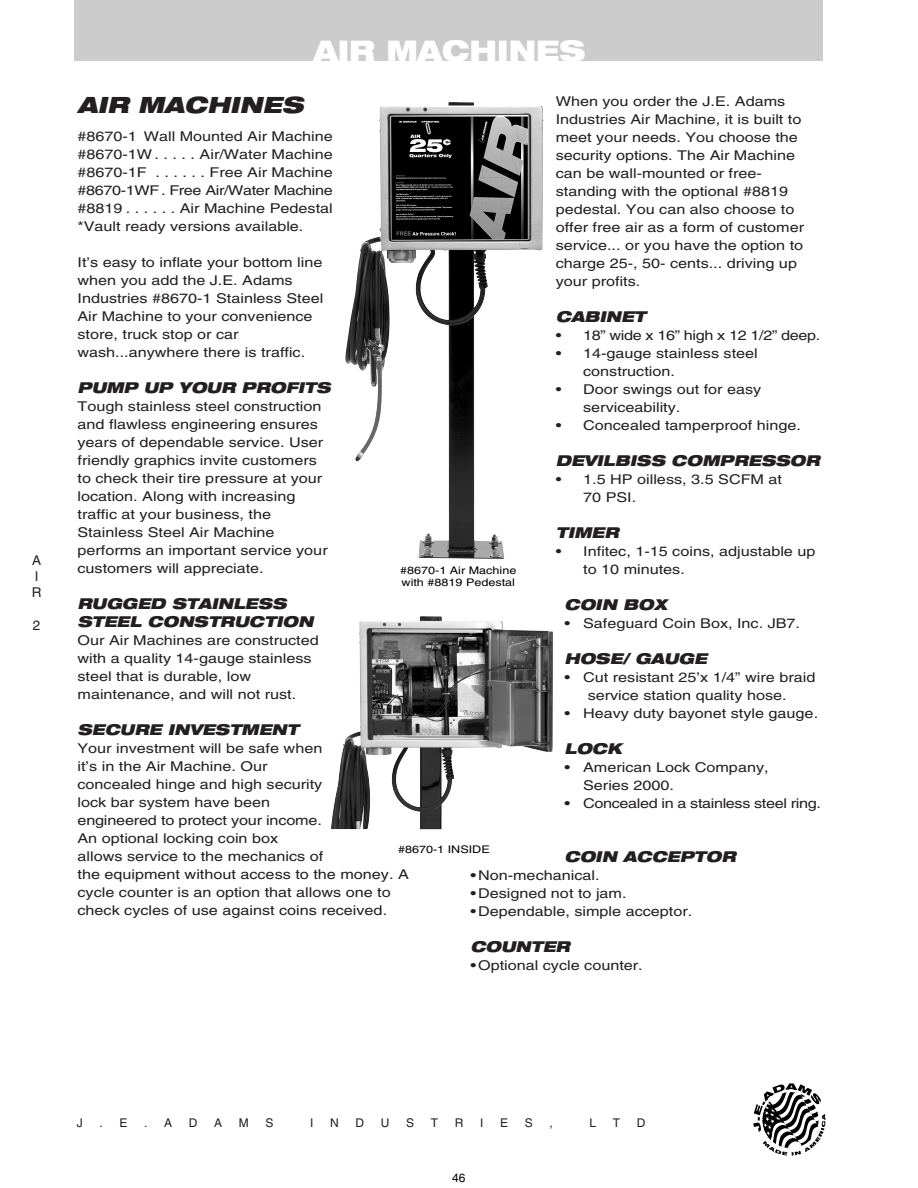
<style>
.page{position:relative;width:918px;height:1188px;background:#fff}
.page>*{position:absolute;margin:0;border:0;box-sizing:border-box;transform-origin:0 0}
.t1{font:900 expanded 28.5px "Helvetica Neue";color:#fff;scale:.95 1}
.t2{font:italic 900 expanded 22.5px "Helvetica Neue";color:#231f20}
.t3{font:italic 900 expanded 15px/18px "Helvetica Neue";color:#231f20}
.t4{font:13.5px/18px "Helvetica";color:#231f20;scale:1.2 1}
.t5{font:13.5px "Helvetica";letter-spacing:-.02em;color:#231f20;scale:1.2 1}
.t6{font:13.5px/16.2px "Helvetica";color:#231f20}
.t7{font:12px "Helvetica";color:#231f20}
.t8{font:12px "Helvetica";color:#000}
.t9{font:10.5px/12px "Helvetica";color:#000;scale:1.2 1}
</style>
<div class="page">
<div style="left:74px;top:0;width:749px;height:61px;background:#ccc"></div>
<svg style="left:753px;top:1083px;width:73px;height:73px"></svg>
<img style="left:345px;top:102px;width:199px;height:457px">
<img style="left:331px;top:616px;width:222px;height:213px">
<p class="t6" style="left:32px;top:553px;width:11px">A<br>I<br>R</p>
<p class="t6" style="left:33px;top:618px;width:9px">2</p>
<h1 class="t1" style="left:314px;top:40px;width:288px">AIR MACHINES</h1>
<p class="t4" style="left:556px;top:93px;width:209px">When you order the J.E. Adams<br>Industries Air Machine, it is built to meet your needs. You choose the security options. The Air Machine can be wall-mounted or free&shy;standing with the optional #8819 pedestal. You can also choose to offer free air as a form of customer service... or you have the option to charge 25-, 50- cents... driving up your profits.</p>
<p class="t3" style="left:556px;top:309px;width:91px">CABINET</p>
<p class="t5" style="left:556px;top:330px;width:222px">• 18” wide x 16” high x 12 1/2” deep.</p>
<p class="t4" style="left:583px;top:345px;width:147px;text-indent:-27px">• 14-gauge stainless steel construction.</p>
<p class="t4" style="left:583px;top:381px;width:150px;text-indent:-27px">• Door swings out for easy serviceability.</p>
<p class="t4" style="left:556px;top:417px;width:206px">• Concealed tamperproof hinge.</p>
<p class="t3" style="left:556px;top:453px;width:266px">DEVILBISS COMPRESSOR</p>
<p class="t4" style="left:583px;top:471px;width:167px;text-indent:-27px">• 1.5 HP oilless, 3.5 SCFM at<br>70 PSI.</p>
<p class="t3" style="left:556px;top:525px;width:65px">TIMER</p>
<p class="t4" style="left:583px;top:543px;width:195px;text-indent:-27px">• Infitec, 1-15 coins, adjustable up to 10 minutes.</p>
<p class="t3" style="left:564px;top:597px;width:104px">COIN BOX</p>
<p class="t4" style="left:564px;top:615px;width:198px">• Safeguard Coin Box, Inc. JB7.</p>
<p class="t3" style="left:564px;top:651px;width:144px">HOSE/ GAUGE</p>
<p class="t4" style="left:564px;top:669px;width:211px;text-align:center">• Cut resistant 25’x 1/4” wire braid service station quality hose.</p>
<p class="t4" style="left:564px;top:705px;width:213px">• Heavy duty bayonet style gauge.</p>
<p class="t3" style="left:564px;top:741px;width:59px">LOCK</p>
<p class="t4" style="left:583px;top:759px;width:156px;text-indent:-19px">• American Lock Company,<br>Series 2000.</p>
<p class="t5" style="left:564px;top:798px;width:215px">• Concealed in a stainless steel ring.</p>
<p class="t3" style="left:564px;top:849px;width:173px">COIN ACCEPTOR</p>
<p class="t4" style="left:470px;top:867px;width:109px">•Non-mechanical.</p>
<p class="t4" style="left:470px;top:885px;width:132px">•Designed not to jam.</p>
<p class="t4" style="left:470px;top:903px;width:186px">•Dependable, simple acceptor.</p>
<p class="t3" style="left:470px;top:939px;width:101px">COUNTER</p>
<p class="t4" style="left:470px;top:957px;width:145px">•Optional cycle counter.</p>
<h2 class="t2" style="left:78px;top:96px;width:227px">AIR MACHINES</h2>
<p class="t4" style="left:78px;top:129px;width:214px;text-align:justify">#8670-1 Wall Mounted Air Machine #8670-1W . . . . . Air/Water Machine #8670-1F . . . . . . Free Air Machine #8670-1WF. Free Air/Water Machine #8819 . . . . . . Air Machine Pedestal *Vault ready versions available.</p>
<p class="t4" style="left:78px;top:255px;width:206px">It’s easy to inflate your bottom line when you add the J.E. Adams<br>Industries #8670-1 Stainless Steel<br>Air Machine to your convenience store, truck stop or car wash...anywhere there is traffic.</p>
<p class="t3" style="left:78px;top:380px;width:254px">PUMP UP YOUR PROFITS</p>
<p class="t4" style="left:78px;top:399px;width:210px">Tough stainless steel construction and flawless engineering ensures years of dependable service. User friendly graphics invite customers to check their tire pressure at your location. Along with increasing traffic at your business, the Stainless Steel Air Machine performs an important service your customers will appreciate.</p>
<p class="t3" style="left:78px;top:596px;width:237px">RUGGED STAINLESS<br>STEEL CONSTRUCTION</p>
<p class="t4" style="left:78px;top:633px;width:203px">Our Air Machines are constructed with a quality 14-gauge stainless steel that is durable, low maintenance, and will not rust.</p>
<p class="t3" style="left:78px;top:722px;width:223px">SECURE INVESTMENT</p>
<p class="t4" style="left:78px;top:741px;width:278px">Your investment will be safe when<br>it’s in the Air Machine. Our<br>concealed hinge and high security<br>lock bar system have been<br>engineered to protect your income.<br>An optional locking coin box<br>allows service to the mechanics of<br>the equipment without access to the money. A cycle counter is an option that allows one to check cycles of use against coins received.</p>
<p class="t9" style="left:400px;top:565px;width:98px">#8670-1 Air Machine with #8819 Pedestal</p>
<p class="t9" style="left:398px;top:845px;width:78px">#8670-1 INSIDE</p>
<p class="t7" style="left:77px;top:1118px;width:7px">J</p>
<p class="t7" style="left:99px;top:1118px;width:5px">.</p>
<p class="t7" style="left:119px;top:1118px;width:10px">E</p>
<p class="t7" style="left:144px;top:1118px;width:5px">.</p>
<p class="t7" style="left:164px;top:1118px;width:10px">A</p>
<p class="t7" style="left:189px;top:1118px;width:10px">D</p>
<p class="t7" style="left:214px;top:1118px;width:10px">A</p>
<p class="t7" style="left:239px;top:1118px;width:11px">M</p>
<p class="t7" style="left:265px;top:1118px;width:10px">S</p>
<p class="t7" style="left:310px;top:1118px;width:5px">I</p>
<p class="t7" style="left:330px;top:1118px;width:10px">N</p>
<p class="t7" style="left:356px;top:1118px;width:10px">D</p>
<p class="t7" style="left:381px;top:1118px;width:10px">U</p>
<p class="t7" style="left:406px;top:1118px;width:10px">S</p>
<p class="t7" style="left:431px;top:1118px;width:9px">T</p>
<p class="t7" style="left:455px;top:1118px;width:10px">R</p>
<p class="t7" style="left:480px;top:1118px;width:5px">I</p>
<p class="t7" style="left:500px;top:1118px;width:10px">E</p>
<p class="t7" style="left:525px;top:1118px;width:10px">S</p>
<p class="t8" style="left:452px;top:1173px;width:15px">46</p>
<p class="t7" style="left:550px;top:1118px;width:5px">,</p>
<p class="t7" style="left:590px;top:1118px;width:8px">L</p>
<p class="t7" style="left:613px;top:1118px;width:9px">T</p>
<p class="t7" style="left:637px;top:1118px;width:10px">D</p>
</div>
